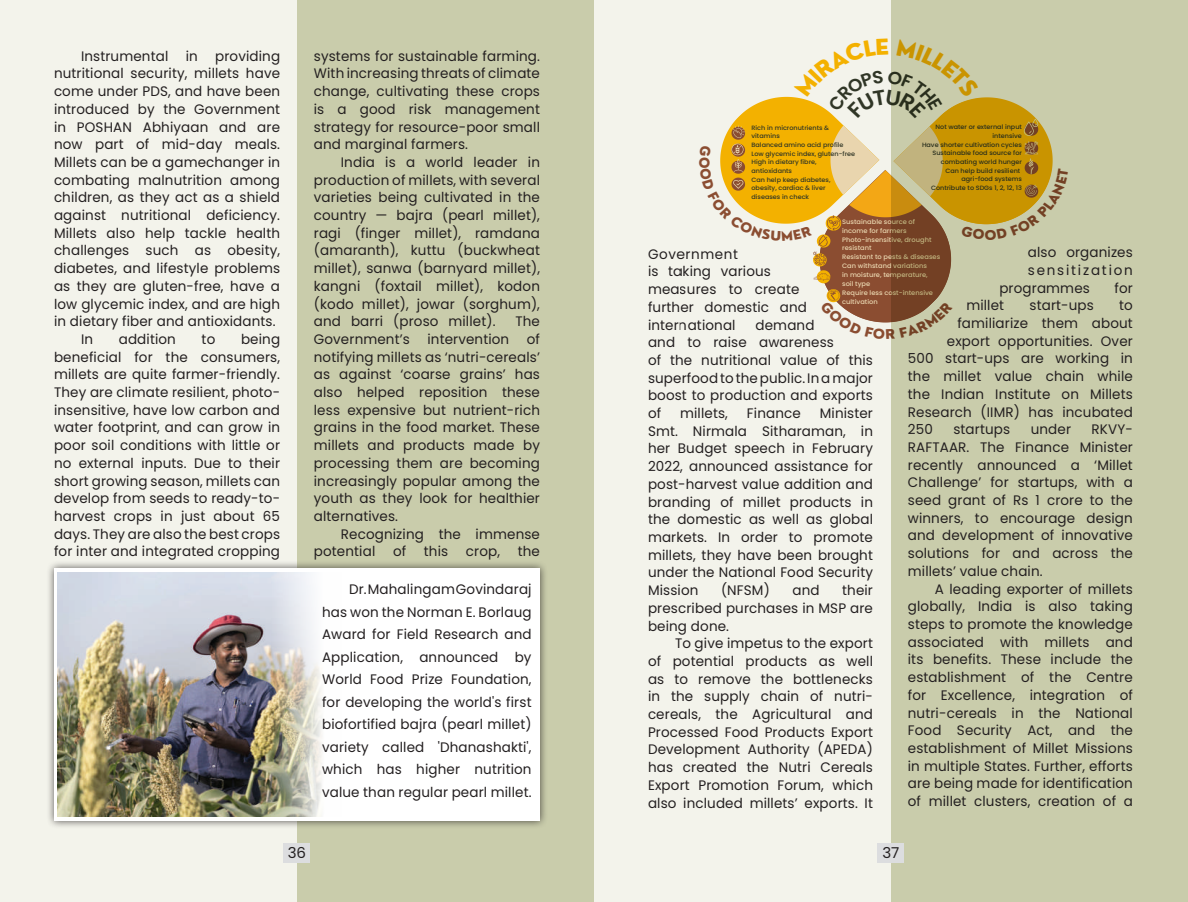
<style>
.page{position:relative;width:1188px;height:902px;background:#fff}
.page>*{position:absolute;margin:0;border:0;box-sizing:border-box;transform-origin:0 0}
.t1{font:15px "Poppins";color:#231f20}
.t2{font:13.8px/17.7px "Poppins";letter-spacing:.01em;color:#231f20;text-align:justify}
.t3{font:13.8px "Poppins";letter-spacing:.135em;color:#231f20}
.t4{font:800 13.35px "Nourd";color:#925136;scale:.96 1}
.t5{font:500 6.45px/8.9px "Poppins";color:#f5e0bd;scale:1.04 1}
.t6{font:500 6.15px/8.7px "Poppins";color:#33392a;scale:1.04 1}
</style>
<div class="page">
<div style="left:297px;top:0;width:297px;height:902px;background:#c9ccab"></div>
<div style="left:0;top:0;width:297px;height:902px;background:#f3f3eb"></div>
<div style="left:284px;top:843px;width:26px;height:19px;background:#dcdddf"></div>
<div style="left:891px;top:0;width:297px;height:902px;background:#c9ccab"></div>
<div style="left:594px;top:0;width:297px;height:902px;background:#f3f3eb"></div>
<div style="left:878px;top:843px;width:26px;height:19px;background:#dcdddf"></div>
<div style="left:46px;top:560px;width:502px;height:269px;background:#231f20;opacity:.75"></div>
<div style="left:54px;top:569px;width:486px;height:252px;background:#fff"></div>
<img style="left:58px;top:573px;width:264px;height:243px">
<svg style="left:720px;top:96px;width:333px;height:227px"></svg>
<p class="t2" style="left:81px;top:47px;width:89px">Instrumental</p>
<p class="t2" style="left:186px;top:47px;width:14px">in</p>
<p class="t2" style="left:215px;top:47px;width:66px">providing</p>
<p class="t2" style="left:54px;top:65px;width:228px">nutritional security, millets have</p>
<p class="t2" style="left:54px;top:82px;width:228px">come under PDS, and have been</p>
<p class="t2" style="left:54px;top:100px;width:228px">introduced by the Government</p>
<p class="t2" style="left:54px;top:118px;width:228px">in POSHAN Abhiyaan and are</p>
<p class="t2" style="left:54px;top:136px;width:228px">now part of mid-day meals.</p>
<p class="t2" style="left:54px;top:153px;width:228px">Millets can be a gamechanger in</p>
<p class="t2" style="left:54px;top:171px;width:228px">combating malnutrition among</p>
<p class="t2" style="left:54px;top:189px;width:228px">children, as they act as a shield</p>
<p class="t2" style="left:54px;top:206px;width:228px">against nutritional deficiency.</p>
<p class="t2" style="left:54px;top:224px;width:228px">Millets also help tackle health</p>
<p class="t2" style="left:54px;top:242px;width:228px">challenges such as obesity,</p>
<p class="t2" style="left:54px;top:259px;width:228px">diabetes, and lifestyle problems</p>
<p class="t2" style="left:54px;top:277px;width:228px">as they are gluten-free, have a</p>
<p class="t2" style="left:54px;top:295px;width:228px">low glycemic index, and are high</p>
<p class="t2" style="left:54px;top:313px;width:223px">in dietary fiber and antioxidants.</p>
<p class="t2" style="left:81px;top:330px;width:14px">In</p>
<p class="t2" style="left:119px;top:330px;width:59px">addition</p>
<p class="t2" style="left:202px;top:330px;width:15px">to</p>
<p class="t2" style="left:54px;top:330px;width:228px;text-indent:187px">being beneficial for the consumers, millets are quite farmer-friendly.<br>They are climate resilient, photo&shy;insensitive, have low carbon and water footprint, and can grow in poor soil conditions with little or no external inputs. Due to their short growing season, millets can develop from seeds to ready-to&shy;harvest crops in just about 65 days. They are also the best crops for inter and integrated cropping</p>
<p class="t2" style="left:314px;top:47px;width:228px">systems for sustainable farming.<br>With increasing threats of climate change, cultivating these crops is a good risk management strategy for resource-poor small and marginal farmers.</p>
<p class="t2" style="left:314px;top:153px;width:228px;text-indent:27px">India is a world leader in production of millets, with several varieties being cultivated in the country — bajra (pearl millet), ragi (finger millet), ramdana (amaranth), kuttu (buckwheat millet), sanwa (barnyard millet), kangni (foxtail millet), kodon (kodo millet), jowar (sorghum), and barri (proso millet).</p>
<p class="t2" style="left:515px;top:313px;width:26px">The</p>
<p class="t2" style="left:314px;top:330px;width:228px;text-indent:213px">of notifying millets as ‘nutri-cereals’ as against ‘coarse grains’ has also helped reposition these less expensive but nutrient-rich grains in the food market. These millets and products made by processing them are becoming increasingly popular among the youth as they look for healthier alternatives.</p>
<p class="t2" style="left:314px;top:525px;width:228px;text-indent:27px">Recognizing the immense potential</p>
<p class="t2" style="left:314px;top:330px;width:98px">Government’s</p>
<p class="t2" style="left:427px;top:330px;width:83px">intervention</p>
<p class="t2" style="left:393px;top:543px;width:15px">of</p>
<p class="t2" style="left:424px;top:543px;width:26px">this</p>
<p class="t2" style="left:466px;top:543px;width:36px">crop,</p>
<p class="t2" style="left:518px;top:543px;width:24px">the</p>
<p class="t2" style="left:322px;top:578px;width:211px;line-height:22.5px;text-indent:27px">Dr. Mahalingam Govindaraj has won the Norman E. Borlaug Award for Field Research and Application, announced by World Food Prize Foundation, for developing the world's first biofortified bajra (pearl millet) variety called 'Dhanashakti', which has higher nutrition value than regular pearl millet.</p>
<p class="t1" style="left:288px;top:843px;width:20px">36</p>
<p class="t6" style="left:922px;top:123px;width:98px;text-align:right">Not water or external input intensive<br>Have shorter cultivation cycles<br>Sustainable food source for combating world hunger<br>Can help build resilient agri-food systems<br>Contribute to SDGs 1, 2, 12, 13</p>
<p class="t5" style="left:842px;top:217px;width:96px">Sustainable source of income for farmers<br>Photo-insensitive, drought resistant<br>Resistant to pests &amp; diseases<br>Can withstand variations<br>in moisture, temperature, soil type<br>Require less cost-intensive cultivation</p>
<p class="t6" style="left:752px;top:123px;width:101px">Rich in micronutrients &amp; vitamins<br>Balanced amino acid profile<br>Low glycemic index, gluten-free<br>High in dietary fibre, antioxidants<br>Can help keep diabetes, obesity, cardiac &amp; liver diseases in check</p>
<p class="t4" style="left:712px;top:157px;width:14px;rotate:90deg">O</p>
<p class="t2" style="left:1028px;top:244px;width:107px">also organizes</p>
<p class="t3" style="left:1028px;top:262px;width:106px">sensitization</p>
<p class="t2" style="left:999px;top:279px;width:92px">programmes</p>
<p class="t2" style="left:1114px;top:279px;width:20px">for</p>
<p class="t2" style="left:966px;top:297px;width:39px">millet</p>
<p class="t2" style="left:1030px;top:297px;width:66px">start-ups</p>
<p class="t2" style="left:1119px;top:297px;width:15px">to</p>
<p class="t2" style="left:957px;top:314px;width:177px">familiarize them about</p>
<p class="t2" style="left:947px;top:332px;width:188px">export opportunities. Over</p>
<p class="t2" style="left:908px;top:350px;width:227px">500 start-ups are working in</p>
<p class="t2" style="left:908px;top:367px;width:226px">the millet value chain while</p>
<p class="t2" style="left:908px;top:385px;width:227px">the Indian Institute on Millets</p>
<p class="t2" style="left:908px;top:403px;width:227px">Research (IIMR) has incubated</p>
<p class="t2" style="left:908px;top:421px;width:26px">250</p>
<p class="t2" style="left:953px;top:421px;width:58px">startups</p>
<p class="t2" style="left:1031px;top:421px;width:42px">under</p>
<p class="t2" style="left:648px;top:245px;width:161px;text-align:left">Government<br>is taking various measures to create further domestic and international</p>
<p class="t2" style="left:648px;top:316px;width:227px;text-align:left;text-indent:108px">demand<br>and to raise awareness<br>of the nutritional value of this superfood to the public. In a major boost to production and exports of</p>
<p class="t2" style="left:648px;top:404px;width:227px;text-indent:172px">Minister Smt. Nirmala Sitharaman, in her Budget speech in February 2022, announced assistance for post-harvest value addition and branding of millet products in the domestic as well as global markets. In order to promote millets, they have been brought under the National Food Security Mission</p>
<p class="t2" style="left:680px;top:404px;width:49px">millets,</p>
<p class="t2" style="left:747px;top:404px;width:55px">Finance</p>
<p class="t2" style="left:908px;top:421px;width:227px;text-indent:184px">RKVY-RAFTAAR. The Finance Minister recently announced a ‘Millet Challenge’ for startups, with a seed grant of Rs 1 crore to the winners, to encourage design and development of innovative solutions for and across the millets’ value chain.</p>
<p class="t2" style="left:908px;top:580px;width:227px;text-indent:27px">A leading exporter of millets globally, India is also taking steps to promote the knowledge associated with millets and its benefits. These include the establishment of the Centre for Excellence, integration of nutri-cereals in the National Food Security Act, and the establishment of Millet Missions in multiple States. Further, efforts are being made for identification of millet clusters, creation of a</p>
<p class="t2" style="left:721px;top:581px;width:50px">(NFSM)</p>
<p class="t2" style="left:792px;top:581px;width:29px">and</p>
<p class="t2" style="left:648px;top:581px;width:227px;text-indent:194px">their prescribed purchases in MSP are being done.</p>
<p class="t2" style="left:648px;top:634px;width:227px;text-indent:27px">To give impetus to the export of potential products as well as to remove the bottlenecks in the supply chain of nutri&shy;cereals, the Agricultural and Processed Food Products Export Development Authority (APEDA) has created the Nutri Cereals Export Promotion Forum, which also included millets’ exports. It</p>
<p class="t1" style="left:882px;top:843px;width:19px">37</p>
</div>
